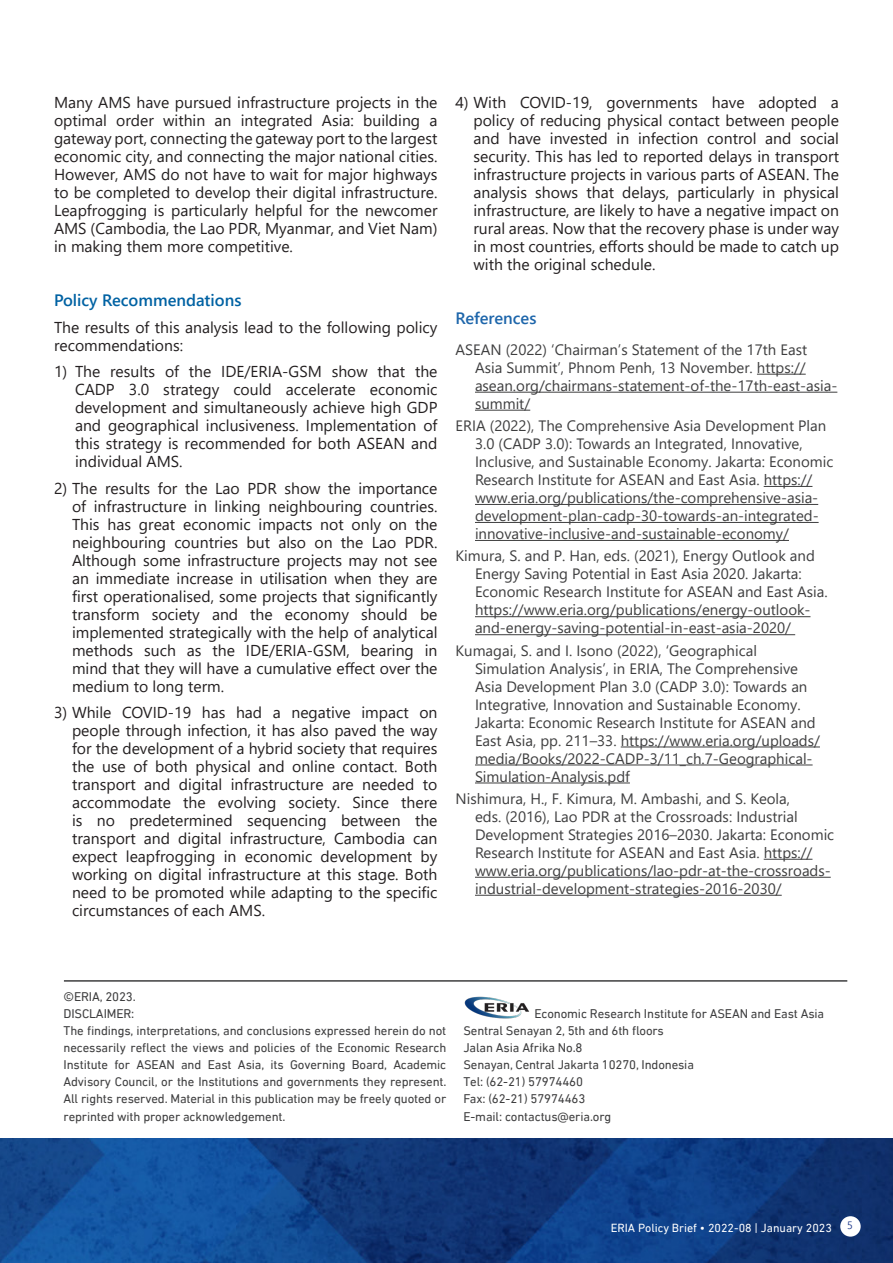
<style>
.page{position:relative;width:893px;height:1263px;background:#fff}
.page>*{position:absolute;margin:0;border:0;box-sizing:border-box;transform-origin:0 0}
.Paragraph{font:600 16.5px "Segoe UI";color:#0062a3}
.t1{font:600 16.5px "Segoe UI";color:#1e66ab}
.Paragraph-2{font:15.75px/18px "Segoe UI";color:#231f20;text-align:justify}
.t2{font:15px/18px "Segoe UI";color:#3e3e3f}
.t3{font:12.9px/17.1px "DIN Next LT Pro";letter-spacing:-.01em;color:#3e3e3f;text-align:justify}
.t4{font:12px "DIN Next LT Pro";color:#fff}
.t5{font:10.5px "Ebrima";color:#253f8e}
</style>
<div class="page">
<img style="left:0;top:1138px;width:893px;height:125px">
<div style="left:840px;top:1216px;width:21px;height:20px;background:#fff;border-radius:50%"></div>
<hr style="left:757px;top:374px;width:49px;height:1px;background:#3e3e3f">
<hr style="left:475px;top:392px;width:362px;height:1px;background:#3e3e3f">
<hr style="left:475px;top:410px;width:55px;height:1px;background:#3e3e3f">
<hr style="left:764px;top:486px;width:48px;height:1px;background:#3e3e3f">
<hr style="left:475px;top:504px;width:343px;height:1px;background:#3e3e3f">
<hr style="left:475px;top:522px;width:344px;height:1px;background:#3e3e3f">
<hr style="left:475px;top:540px;width:314px;height:1px;background:#3e3e3f">
<hr style="left:475px;top:616px;width:335px;height:1px;background:#3e3e3f">
<hr style="left:475px;top:634px;width:320px;height:1px;background:#3e3e3f">
<hr style="left:621px;top:746px;width:199px;height:1px;background:#3e3e3f">
<hr style="left:475px;top:764px;width:338px;height:1px;background:#3e3e3f">
<hr style="left:475px;top:782px;width:155px;height:1px;background:#3e3e3f">
<hr style="left:764px;top:859px;width:48px;height:1px;background:#3e3e3f">
<hr style="left:475px;top:877px;width:356px;height:1px;background:#3e3e3f">
<hr style="left:475px;top:895px;width:307px;height:1px;background:#3e3e3f">
<hr style="left:64px;top:980px;width:783px;height:2px;background:#3e3e3f">
<img style="left:465px;top:996px;width:64px;height:23px">
<p class="Paragraph-2" style="left:54px;top:92px;width:385px">Many AMS have pursued infrastructure projects in the optimal order within an integrated Asia: building a gateway port, connecting the gateway port to the largest economic city, and connecting the major national cities.<br>However, AMS do not have to wait for major highways to be completed to develop their digital infrastructure.<br>Leapfrogging is particularly helpful for the newcomer AMS (Cambodia, the Lao PDR, Myanmar, and Viet Nam) in making them more competitive.</p>
<p class="Paragraph" style="left:54px;top:285px;width:189px">Policy Recommendations</p>
<p class="Paragraph-2" style="left:54px;top:317px;width:385px">The results of this analysis lead to the following policy recommendations:</p>
<p class="Paragraph-2" style="left:75px;top:361px;width:364px;text-indent:-21px">1) The results of the IDE/ERIA-GSM show that the CADP 3.0 strategy could accelerate economic development and simultaneously achieve high GDP and geographical inclusiveness. Implementation of this strategy is recommended for both ASEAN and individual AMS.</p>
<p class="Paragraph-2" style="left:72px;top:478px;width:367px;text-indent:-18px">2) The results for the Lao PDR show the importance of infrastructure in linking neighbouring countries.<br>This has great economic impacts not only on the neighbouring countries but also on the Lao PDR.<br>Although some infrastructure projects may not see an immediate increase in utilisation when they are first operationalised, some projects that significantly transform society and the economy should be implemented strategically with the help of analytical methods such as the IDE/ERIA-GSM, bearing in mind that they will have a cumulative effect over the medium to long term.</p>
<p class="Paragraph-2" style="left:72px;top:702px;width:367px;text-indent:-18px">3) While COVID-19 has had a negative impact on people through infection, it has also paved the way for the development of a hybrid society that requires the use of both physical and online contact. Both transport and digital infrastructure are needed to accommodate the evolving society. Since there is no predetermined sequencing between the transport and digital infrastructure, Cambodia can expect leapfrogging in economic development by working on digital infrastructure at this stage. Both need to be promoted while adapting to the specific circumstances of each AMS.</p>
<p class="Paragraph-2" style="left:473px;top:92px;width:367px;text-indent:-18px">4) With COVID-19, governments have adopted a policy of reducing physical contact between people and have invested in infection control and social security. This has led to reported delays in transport infrastructure projects in various parts of ASEAN. The analysis shows that delays, particularly in physical infrastructure, are likely to have a negative impact on rural areas. Now that the recovery phase is under way in most countries, efforts should be made to catch up with the original schedule.</p>
<p class="t1" style="left:455px;top:303px;width:83px">References</p>
<p class="t2" style="left:475px;top:339px;width:364px;text-indent:-20px">ASEAN (2022) ‘Chairman’s Statement of the 17th East Asia Summit’, Phnom Penh, 13 November. https:// asean.org/chairmans-statement-of-the-17th-east-asia&shy;summit/</p>
<p class="t2" style="left:475px;top:415px;width:360px;text-indent:-20px">ERIA (2022), The Comprehensive Asia Development Plan 3.0 (CADP 3.0): Towards an Integrated, Innovative, Inclusive, and Sustainable Economy. Jakarta: Economic Research Institute for ASEAN and East Asia. https:// www.eria.org/publications/the-comprehensive-asia&shy;development-plan-cadp-30-towards-an-integrated&shy;innovative-inclusive-and-sustainable-economy/</p>
<p class="t2" style="left:475px;top:546px;width:354px;text-indent:-20px">Kimura, S. and P. Han, eds. (2021), Energy Outlook and Energy Saving Potential in East Asia 2020. Jakarta:<br>Economic Research Institute for ASEAN and East Asia. https://www.eria.org/publications/energy-outlook&shy;and-energy-saving-potential-in-east-asia-2020/</p>
<p class="t2" style="left:475px;top:640px;width:347px;text-indent:-20px">Kumagai, S. and I. Isono (2022), ‘Geographical Simulation Analysis’, in ERIA, The Comprehensive Asia Development Plan 3.0 (CADP 3.0): Towards an Integrative, Innovation and Sustainable Economy.<br>Jakarta: Economic Research Institute for ASEAN and East Asia, pp. 211–33. https://www.eria.org/uploads/ media/Books/2022-CADP-3/11_ch.7-Geographical-Simulation-Analysis.pdf</p>
<p class="t2" style="left:475px;top:788px;width:361px;text-indent:-20px">Nishimura, H., F. Kimura, M. Ambashi, and S. Keola,<br>eds. (2016), Lao PDR at the Crossroads: Industrial Development Strategies 2016–2030. Jakarta: Economic Research Institute for ASEAN and East Asia. https:// www.eria.org/publications/lao-pdr-at-the-crossroads&shy;industrial-development-strategies-2016-2030/</p>
<p class="t3" style="left:64px;top:987px;width:74px">©ERIA, 2023.</p>
<p class="t3" style="left:64px;top:1005px;width:72px">DISCLAIMER:</p>
<p class="t3" style="left:64px;top:1022px;width:385px">The findings, interpretations, and conclusions expressed herein do not necessarily reflect the views and policies of the Economic Research Institute for ASEAN and East Asia, its Governing Board, Academic Advisory Council, or the Institutions and governments they represent.<br>All rights reserved. Material in this publication may be freely quoted or reprinted with proper acknowledgement.</p>
<p class="t3" style="left:534px;top:1005px;width:291px">Economic Research Institute for ASEAN and East Asia</p>
<p class="t3" style="left:463px;top:1022px;width:202px">Sentral Senayan 2, 5th and 6th floors</p>
<p class="t3" style="left:463px;top:1039px;width:121px">Jalan Asia Afrika No.8</p>
<p class="t3" style="left:463px;top:1056px;width:232px">Senayan, Central Jakarta 10270, Indonesia</p>
<p class="t3" style="left:463px;top:1073px;width:121px">Tel: (62-21) 57974460</p>
<p class="t3" style="left:463px;top:1090px;width:123px">Fax: (62-21) 57974463</p>
<p class="t3" style="left:463px;top:1107px;width:149px">E-mail: contactus@eria.org</p>
<p class="t4" style="left:611px;top:1220px;width:223px">ERIA Policy Brief • 2022-08 | January 2023</p>
<p class="t5" style="left:847px;top:1218px;width:7px">5</p>
</div>
